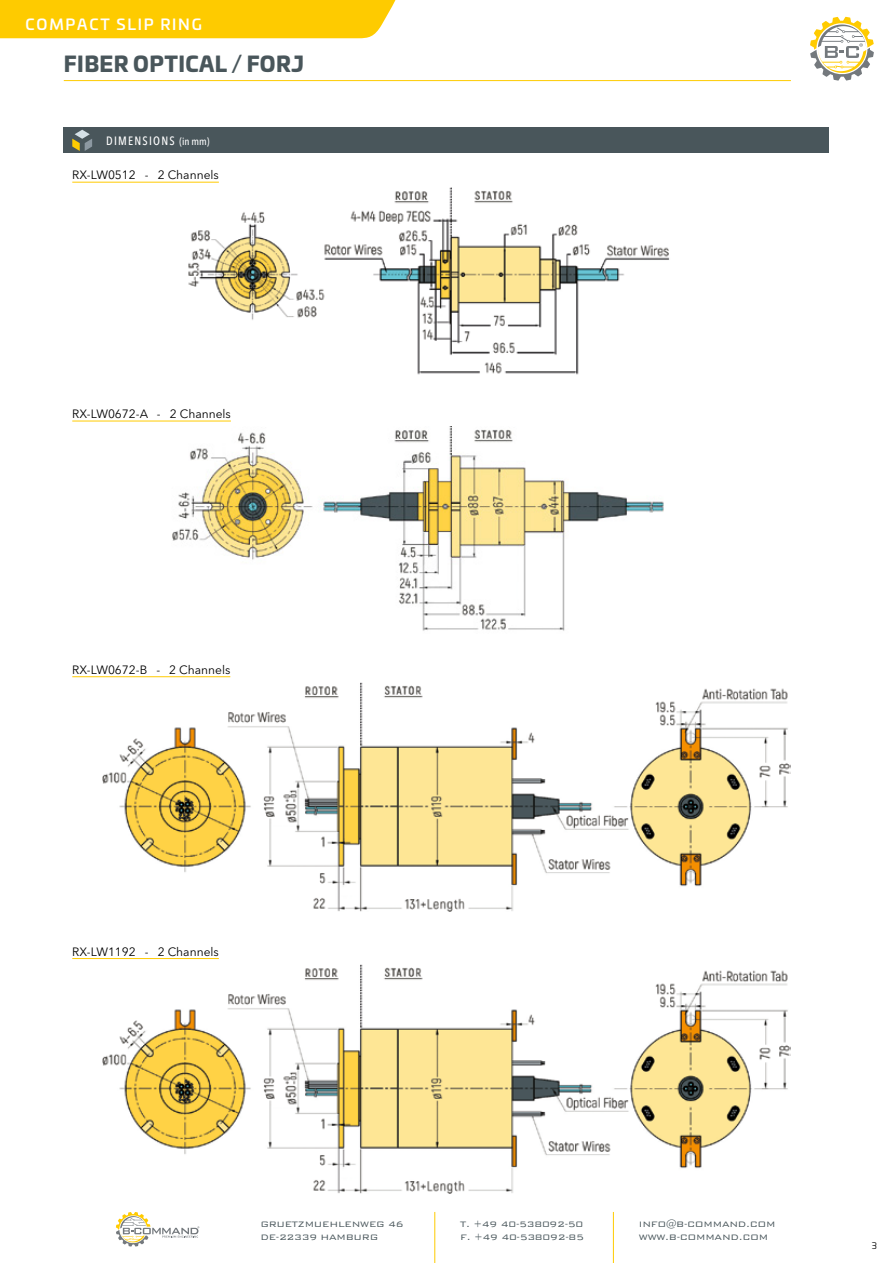
<style>
.page{position:relative;width:893px;height:1263px;background:#fff}
.page>*{position:absolute;margin:0;border:0;box-sizing:border-box;transform-origin:0 0}
.t1{font:900 21px "Univia Pro";letter-spacing:.02em;color:#49565b}
.t2{font:500 15px "Univia Pro";letter-spacing:.12em;color:#fff}
.t3{font:12px "Avenir Next LT Pro";color:#000}
.t4{font:500 condensed 12px "Avenir Next LT Pro";letter-spacing:.1em;color:#fff}
.t5{font:300 10.5px/12.6px "Bank Gothic BT";letter-spacing:-.025em;color:#49565b}
.t6{font:9px "Univia Pro";color:#000}
.s1{font-size:10.5px}
</style>
<div class="page">
<hr style="left:434px;top:1212px;width:1px;height:34px;background:#fecb00">
<hr style="left:613px;top:1212px;width:1px;height:34px;background:#fecb00">
<svg style="left:434px;top:1246px;width:1px;height:17px"></svg>
<svg style="left:613px;top:1246px;width:1px;height:17px"></svg>
<svg style="left:116px;top:1212px;width:83px;height:34px"></svg>
<hr style="left:64px;top:80px;width:727px;height:1px;background:#fecb00">
<div style="left:0;top:0;width:395px;height:38px;background:#fecb00"></div>
<svg style="left:810px;top:17px;width:64px;height:64px"></svg>
<div style="left:64px;top:128px;width:765px;height:25px;background:#49565b"></div>
<hr style="left:72px;top:182px;width:147px;height:1px;background:#ffcb00">
<img style="left:188px;top:188px;width:482px;height:187px">
<hr style="left:72px;top:421px;width:159px;height:1px;background:#ffcb00">
<img style="left:172px;top:426px;width:492px;height:205px">
<hr style="left:72px;top:676px;width:158px;height:1px;background:#ffcb00">
<img style="left:102px;top:682px;width:689px;height:230px">
<hr style="left:72px;top:958px;width:147px;height:1px;background:#ffcb00">
<img style="left:102px;top:964px;width:689px;height:230px">
<svg style="left:72px;top:130px;width:20px;height:21px"></svg>
<h2 class="t2" style="left:26px;top:13px;width:178px">COMPACT SLIP RING</h2>
<h1 class="t1" style="left:64px;top:47px;width:242px">FIBER OPTICAL / FORJ</h1>
<p class="t4" style="left:106px;top:133px;width:105px">DIMENSIONS <span class="s1">(IN MM)</span></p>
<p class="t3" style="left:72px;top:168px;width:148px">RX-LW0512 - 2 Channels</p>
<p class="t3" style="left:72px;top:407px;width:160px">RX-LW0672-A - 2 Channels</p>
<p class="t3" style="left:72px;top:662px;width:160px">RX-LW0672-B - 2 Channels</p>
<p class="t3" style="left:72px;top:944px;width:148px">RX-LW1192 - 2 Channels</p>
<p class="t5" style="left:260px;top:1218px;width:145px">gruetzmuehlenweg 46<br>DE-22339 hamburg</p>
<p class="t5" style="left:460px;top:1218px;width:125px">T. +49 40-538092-50<br>F. +49 40-538092-85</p>
<p class="t5" style="left:639px;top:1218px;width:138px">info@B-command.com www.b-command.com</p>
<p class="t6" style="left:872px;top:1239px;width:7px">3</p>
</div>
